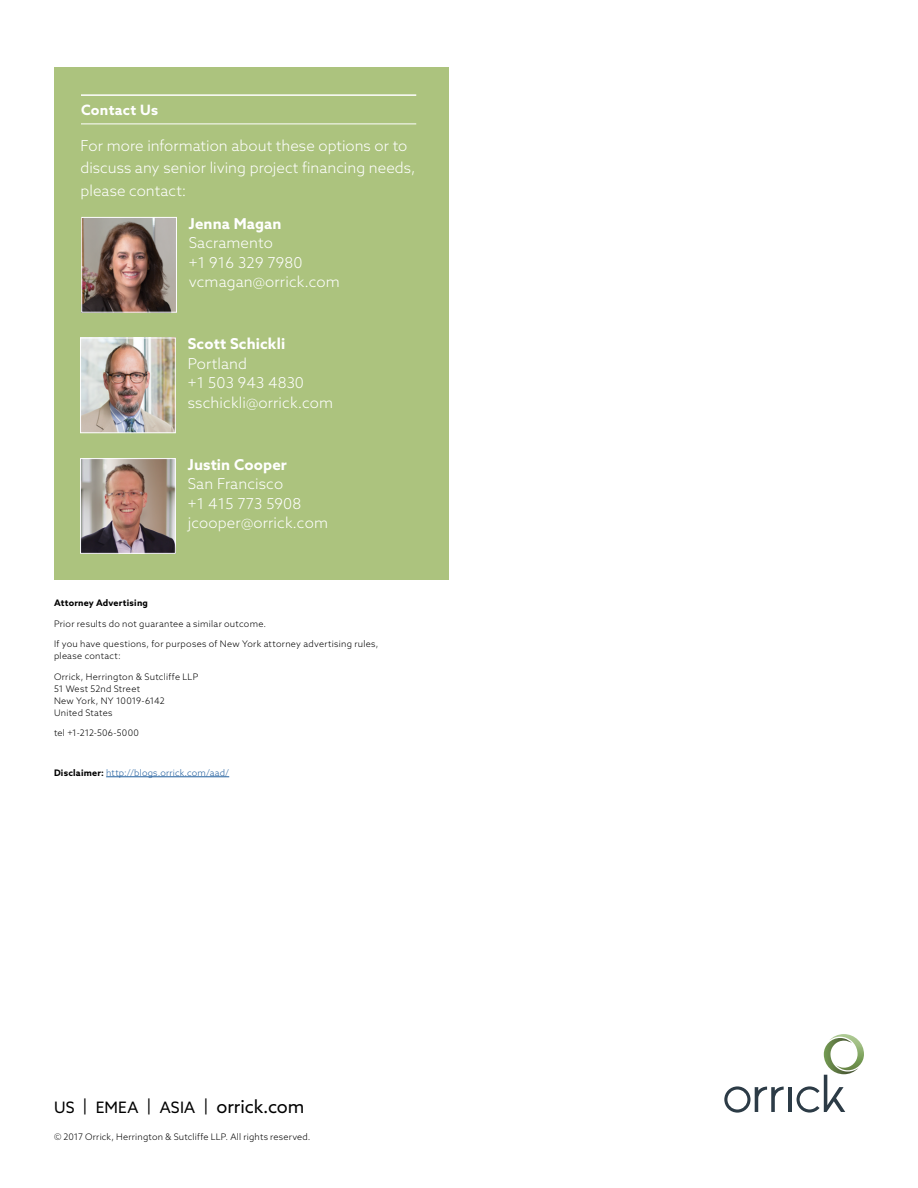
<style>
.page{position:relative;width:918px;height:1188px;background:#fff}
.page>*{position:absolute;margin:0;border:0;box-sizing:border-box;transform-origin:0 0}
.t1{font:15.75px "Azo Sans";letter-spacing:.015em;color:#000}
.t2{font:300 15px/19.5px "Azo Sans";letter-spacing:.01em;color:#fff}
.t3{font:700 15px "Azo Sans";letter-spacing:.01em;color:#fff}
.t4{font:700 14.25px "Azo Sans";letter-spacing:.02em;color:#fff}
.t5{font:300 9px/12px "Azo Sans";letter-spacing:.03em;color:#000}
.t6{font:300 9px "Azo Sans";letter-spacing:.025em;color:#215e9e}
.t7{font:700 9px "Azo Sans";letter-spacing:.025em;color:#000}
.s1{font-weight:700;color:#000}
.s2{font-size:18px}
</style>
<div class="page">
<hr style="left:788px;top:1087px;width:3px;height:25px;background:#2c3b46">
<svg style="left:797px;top:1034px;width:67px;height:79px"></svg>
<svg style="left:724px;top:1086px;width:60px;height:27px"></svg>
<div style="left:54px;top:68px;width:394px;height:512px;background:#acc37e"></div>
<hr style="left:106px;top:777px;width:123px;height:1px;background:#215e9e">
<hr style="left:81px;top:94px;width:335px;height:2px;background:#fff">
<hr style="left:81px;top:124px;width:335px;height:1px;background:#fff">
<img style="left:83px;top:219px;width:92px;height:92px">
<div style="left:81px;top:217px;width:96px;height:96px;border:1px solid #fff"></div>
<img style="left:82px;top:340px;width:92px;height:91px">
<div style="left:80px;top:338px;width:96px;height:95px;border:1px solid #fff"></div>
<img style="left:82px;top:460px;width:92px;height:92px">
<div style="left:80px;top:458px;width:96px;height:96px;border:1px solid #fff"></div>
<h3 class="t4" style="left:81px;top:100px;width:79px">Contact Us</h3>
<h2 class="t2" style="left:81px;top:134px;width:337px;line-height:22.5px">For more information about these options or to discuss any senior living project financing needs, please contact:</h2>
<h2 class="t3" style="left:189px;top:214px;width:94px">Jenna Magan</h2>
<h2 class="t2" style="left:189px;top:233px;width:153px">Sacramento<br>+1 916 329 7980 vcmagan@orrick.com</h2>
<h2 class="t3" style="left:188px;top:334px;width:99px">Scott Schickli</h2>
<h2 class="t2" style="left:188px;top:353px;width:147px">Portland<br>+1 503 943 4830 sschickli@orrick.com</h2>
<h2 class="t3" style="left:188px;top:454px;width:101px">Justin Cooper</h2>
<h2 class="t2" style="left:188px;top:474px;width:142px">San Francisco<br>+1 415 773 5908 jcooper@orrick.com</h2>
<p class="t7" style="left:54px;top:597px;width:96px">Attorney Advertising</p>
<p class="t5" style="left:54px;top:618px;width:214px">Prior results do not guarantee a similar outcome.</p>
<p class="t5" style="left:54px;top:638px;width:326px">If you have questions, for purposes of New York attorney advertising rules, please contact:</p>
<p class="t5" style="left:54px;top:671px;width:146px">Orrick, Herrington &amp; Sutcliffe LLP<br>51 West 52nd Street<br>New York, NY 10019-6142<br>United States</p>
<p class="t5" style="left:54px;top:727px;width:86px">tel +1-212-506-5000</p>
<p class="t6" style="left:54px;top:767px;width:177px"><span class="s1">Disclaimer:</span> http://blogs.orrick.com/aad/</p>
<h1 class="t1" style="left:54px;top:1097px;width:252px">US | EMEA | ASIA | <span class="s2">orrick.com</span></h1>
<p class="t5" style="left:54px;top:1130px;width:258px">© 2017 Orrick, Herrington &amp; Sutcliffe LLP. All rights reserved.</p>
</div>
